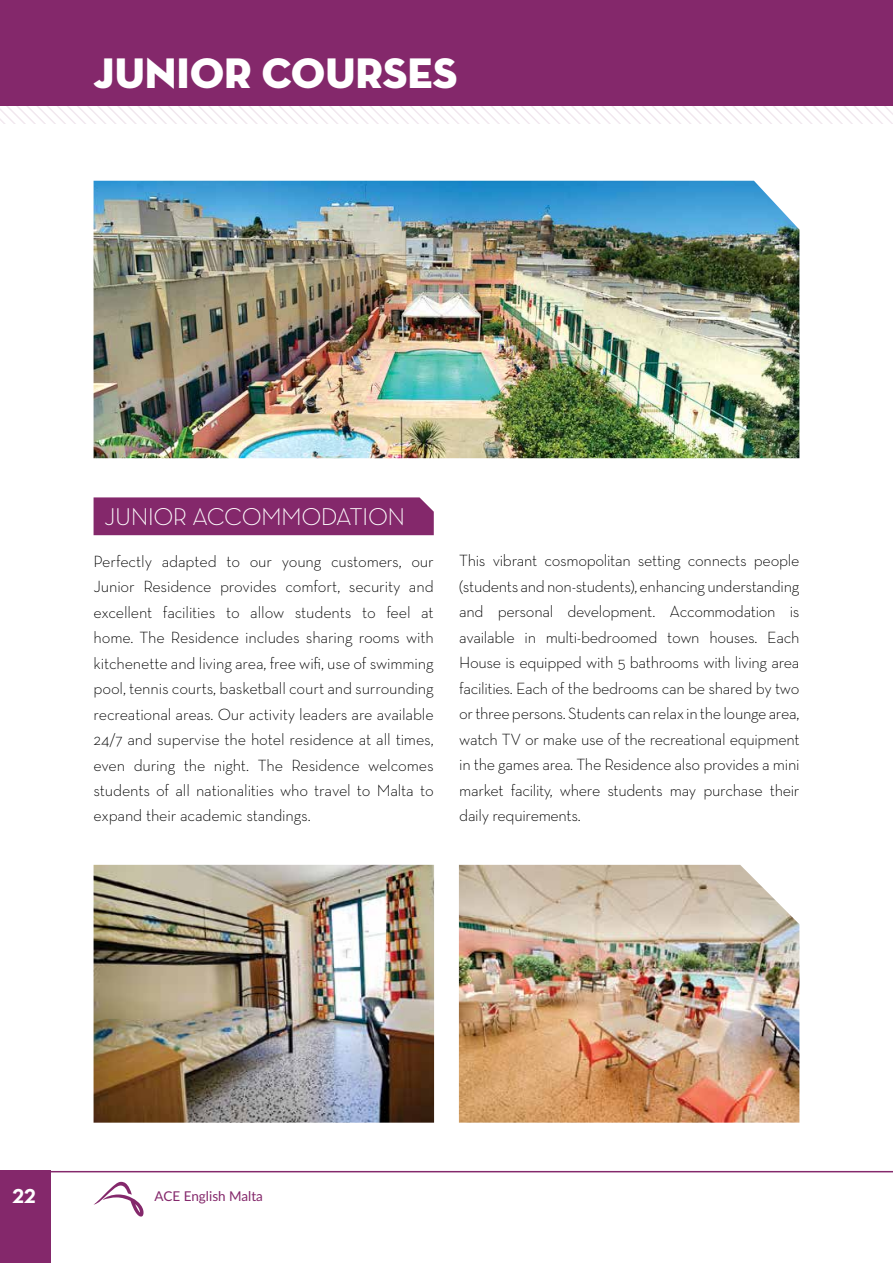
<style>
.page{position:relative;width:893px;height:1263px;background:#fff}
.page>*{position:absolute;margin:0;border:0;box-sizing:border-box;transform-origin:0 0}
.t1{font:43.5px "Neutra Disp Titling";color:#fff}
.t2{font:300 24.75px "Neutra Text";color:#fff}
.t3{font:20.7px "Neutra Text Bold Alt";color:#fff}
.t4{font:300 16.5px/25.5px "Neutra Text";letter-spacing:-.02em;color:#000;text-align:justify}
.t5{font:13.5px "Lato";color:#84286b}
</style>
<div class="page">
<svg style="left:0;top:106px;width:893px;height:17px"></svg>
<div style="left:0;top:0;width:893px;height:106px;background:#84286b"></div>
<hr style="left:0;top:1171px;width:893px;height:1px;background:#84286b">
<div style="left:0;top:1171px;width:50px;height:92px;background:#84286b"></div>
<svg style="left:93px;top:1182px;width:51px;height:35px"></svg>
<div style="left:94px;top:497px;width:340px;height:38px;background:#84286b"></div>
<img style="left:94px;top:865px;width:340px;height:258px">
<img style="left:459px;top:865px;width:340px;height:258px">
<img style="left:94px;top:181px;width:705px;height:277px">
<h1 class="t1" style="left:94px;top:46px;width:365px">JUNIOR COURSES</h1>
<h2 class="t2" style="left:104px;top:501px;width:26px">Junior</h2>
<h2 class="t2" style="left:192px;top:501px;width:32px">Accommodation</h2>
<p class="t4" style="left:94px;top:548px;width:342px">Perfectly adapted to our young customers, our Junior Residence provides comfort, security and excellent facilities to allow students to feel at home. The Residence includes sharing rooms with kitchenette and living area, free wifi, use of swimming pool, tennis courts, basketball court and surrounding recreational areas. Our activity leaders are available 24/7 and supervise the hotel residence at all times, even during the night. The Residence welcomes students of all nationalities who travel to Malta to expand their academic standings.</p>
<p class="t4" style="left:459px;top:548px;width:342px">This vibrant cosmopolitan setting connects people (students and non-students), enhancing understanding and personal development. Accommodation is available in multi-bedroomed town houses. Each House is equipped with 5 bathrooms with living area facilities. Each of the bedrooms can be shared by two or three persons. Students can relax in the lounge area, watch TV or make use of the recreational equipment in the games area. The Residence also provides a mini market facility, where students may purchase their daily requirements.</p>
<p class="t3" style="left:12px;top:1183px;width:25px">22</p>
<p class="t5" style="left:154px;top:1186px;width:110px">ACE English Malta</p>
</div>
